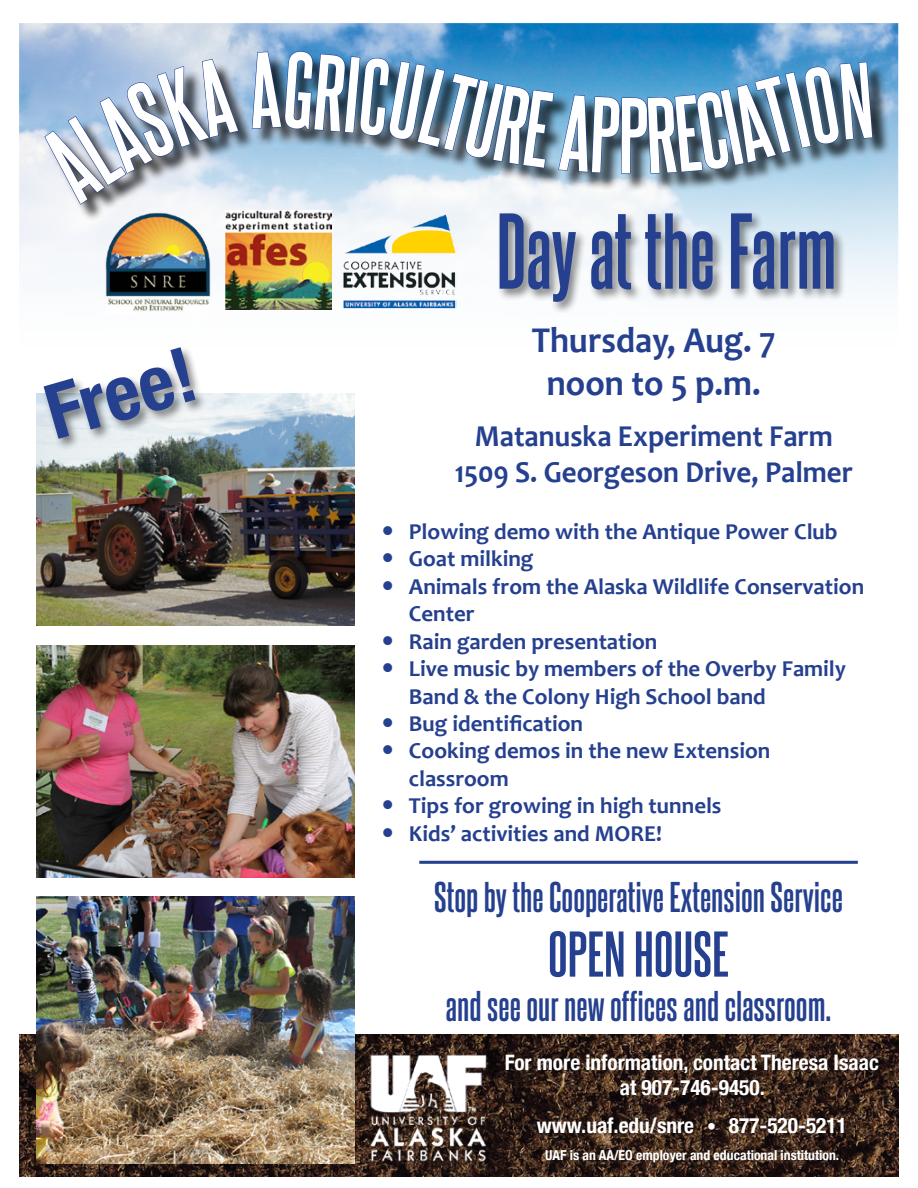
<style>
.page{position:relative;width:918px;height:1188px;background:#fff}
.page>*{position:absolute;margin:0;border:0;box-sizing:border-box;transform-origin:0 0}
.t1{font:700 91.5px "Steelfish Rg";color:#25408f}
.t2{font:700 91.5px "Steelfish Rg";color:#fff}
.t3{font:700 condensed 76.2px "Helvetica Neue";color:#25408f}
.t4{font:700 54.9px "Steelfish Rg";color:#25408f;scale:1.1 1}
.t5{font:700 36.6px "Steelfish Rg";color:#25408f;scale:1.1 1}
.t6{font:700 36.6px/44px "Candara";color:#25408f;text-align:center;scale:.95 1}
.t7{font:700 30.45px/36.6px "Candara";color:#25408f;text-align:center;scale:.95 1}
.t8{font:700 22.8px/27.5px "Candara";color:#25408f}
.t9{font:700 condensed 21.3px/25.7px "Helvetica Neue";color:#fff;text-align:center}
.t10{font:700 condensed 13.65px "Helvetica Neue";color:#fff}
.s1{font-family:"Candara";font-stretch:normal}
</style>
<div class="page">
<img style="left:20px;top:24px;width:878px;height:286px">
<div style="left:48px;top:54px;width:844px;height:168px;background:#000;opacity:.75"></div>
<img style="left:20px;top:1035px;width:878px;height:141px">
<img style="left:101px;top:210px;width:113px;height:101px">
<img style="left:226px;top:211px;width:22px;height:98px">
<img style="left:36px;top:897px;width:318px;height:267px">
<img style="left:36px;top:645px;width:318px;height:232px">
<img style="left:369px;top:1055px;width:119px;height:109px">
<hr style="left:419px;top:861px;width:439px;height:3px;background:#25408f">
<img style="left:36px;top:393px;width:318px;height:232px">
<div style="left:42px;top:346px;width:165px;height:105px;background:#000;opacity:.49"></div>
<svg style="left:37px;top:57px;width:202px;height:149px"></svg>
<img style="left:248px;top:50px;width:625px;height:419px">
<p class="t3" style="left:30px;top:353px;width:154px;rotate:-16deg">Free!</p>
<p class="t2" style="left:618px;top:80px;width:32px">P</p>
<p class="t1" style="left:496px;top:195px;width:342px">Day at the Farm</p>
<p class="t6" style="left:532px;top:317px;width:258px">Thursday, Aug. 7 noon to 5 p.m.</p>
<p class="t7" style="left:455px;top:417px;width:421px">Matanuska Experiment Farm<br>1509 S. Georgeson Drive, Palmer</p>
<p class="t8" style="left:409px;top:517px;width:457px">Plowing demo with the Antique Power Club<br>Goat milking<br>Animals from the Alaska Wildlife Conservation<br>Center<br>Rain garden presentation<br>Live music by members of the Overby Family<br>Band &amp; the Colony High School band<br>Bug identification<br>Cooking demos in the new Extension classroom<br>Tips for growing in high tunnels<br>Kids’ activities and MORE!</p>
<p class="t5" style="left:434px;top:874px;width:373px">Stop by the Cooperative Extension Service</p>
<p class="t4" style="left:548px;top:921px;width:166px">OPEN HOUSE</p>
<p class="t5" style="left:446px;top:983px;width:352px">and see our new offices and classroom.</p>
<p class="t9" style="left:505px;top:1048px;width:376px">For more information, contact Theresa Isaac at 907-746-9450.</p>
<p class="t9" style="left:537px;top:1111px;width:312px">www.uaf.edu/snre <span class="s1">•</span> 877-520-5211</p>
<p class="t10" style="left:545px;top:1144px;width:296px">UAF is an AA/EO employer and educational institution.</p>
</div>
